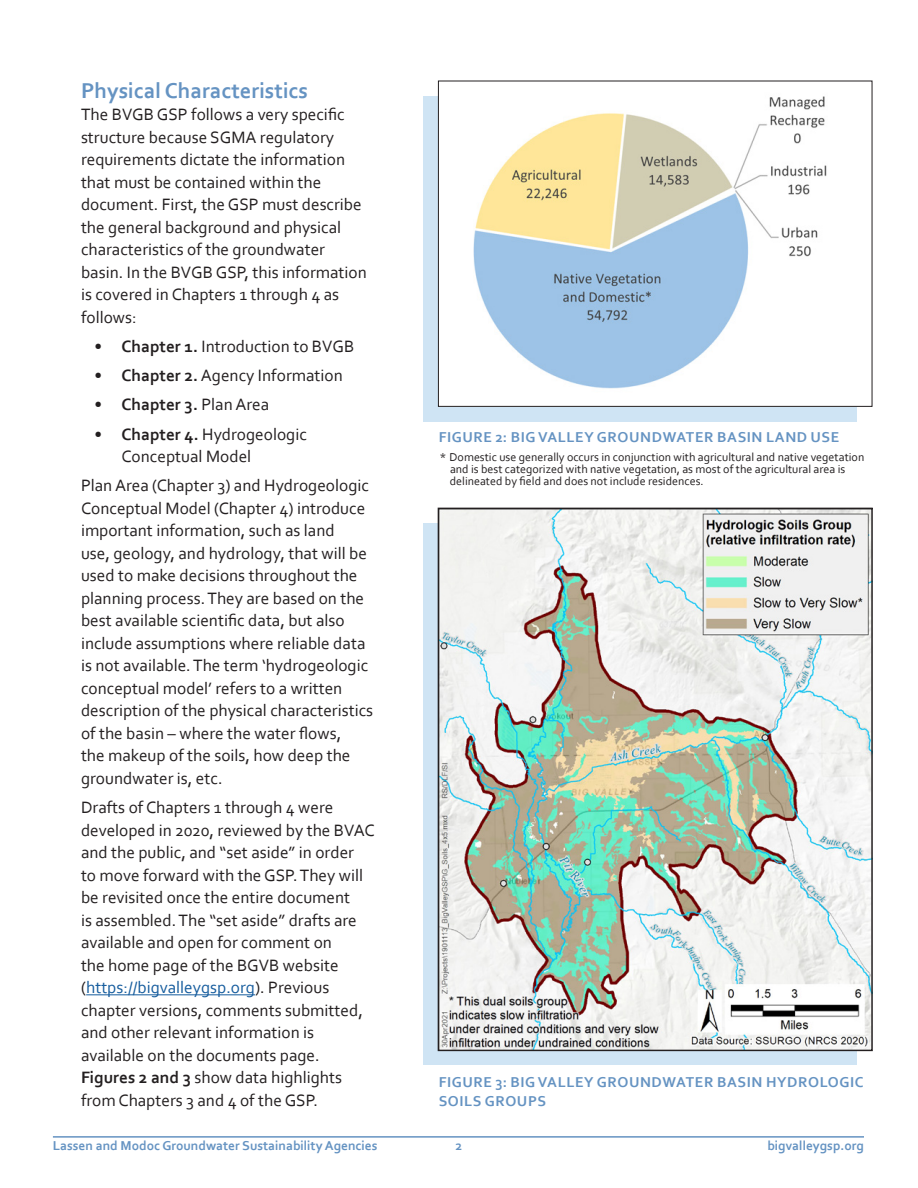
<style>
.page{position:relative;width:918px;height:1188px;background:#fff}
.page>*{position:absolute;margin:0;border:0;box-sizing:border-box;transform-origin:0 0}
.t1{font:700 22.5px "Corbel";color:#6593c2}
.body{font:17.25px/22.5px "Corbel";color:#231f20}
.figure_title{font:700 15px/19.5px "Corbel";letter-spacing:.04em;color:#6593c2}
.t2{font:700 13.5px "Corbel";color:#6593c2}
.body-2{font:12px/12px "Corbel";color:#231f20}
.s1{font-weight:700}
.s2{color:#175d9e}
</style>
<div class="page">
<hr style="left:53px;top:1136px;width:811px;height:2px;background:#6593c2">
<div style="left:423px;top:96px;width:434px;height:325px;background:#cfe4f4"></div>
<hr style="left:86px;top:994px;width:169px;height:1px;background:#175d9e">
<div style="left:423px;top:523px;width:434px;height:542px;background:#cfe4f4"></div>
<div style="left:438px;top:81px;width:434px;height:325px;background:#fff"></div>
<div style="left:438px;top:81px;width:434px;height:326px;border:1px solid #231f20"></div>
<img style="left:441px;top:511px;width:429px;height:537px">
<div style="left:438px;top:508px;width:435px;height:543px;border:2px solid #231f20"></div>
<img style="left:473px;top:96px;width:354px;height:293px">
<h1 class="t1" style="left:81px;top:76px;width:229px">Physical Characteristics</h1>
<p class="body" style="left:81px;top:103px;width:287px">The BVGB GSP follows a very specific structure because SGMA regulatory requirements dictate the information that must be contained within the document. First, the GSP must describe the general background and physical characteristics of the groundwater basin. In the BVGB GSP, this information is covered in Chapters 1 through 4 as follows:</p>
<p class="body" style="left:94px;top:335px;width:261px">• <span class="s1">Chapter 1.</span> Introduction to BVGB</p>
<p class="body" style="left:94px;top:364px;width:250px">• <span class="s1">Chapter 2.</span> Agency Information</p>
<p class="body" style="left:94px;top:393px;width:176px">• <span class="s1">Chapter 3.</span> Plan Area</p>
<p class="body" style="left:122px;top:422px;width:187px;text-indent:-27px">• <span class="s1">Chapter 4.</span> Hydrogeologic<br>Conceptual Model</p>
<p class="body" style="left:81px;top:474px;width:294px">Plan Area (Chapter 3) and Hydrogeologic Conceptual Model (Chapter 4) introduce important information, such as land<br>use, geology, and hydrology, that will be used to make decisions throughout the planning process. They are based on the best available scientific data, but also include assumptions where reliable data is not available. The term ‘hydrogeologic conceptual model’ refers to a written description of the physical characteristics of the basin – where the water flows,<br>the makeup of the soils, how deep the groundwater is, etc.</p>
<p class="body" style="left:81px;top:796px;width:295px">Drafts of Chapters 1 through 4 were developed in 2020, reviewed by the BVAC and the public, and “set aside” in order<br>to move forward with the GSP. They will be revisited once the entire document<br>is assembled. The “set aside” drafts are available and open for comment on<br>the home page of the BGVB website (<span class="s2">https://bigvalleygsp.org</span>). Previous chapter versions, comments submitted, and other relevant information is available on the documents page.<br><span class="s1">Figures 2 and 3</span> show data highlights from Chapters 3 and 4 of the GSP.</p>
<p class="figure_title" style="left:439px;top:426px;width:402px">FIGURE 2: BIG VALLEY GROUNDWATER BASIN LAND USE</p>
<p class="body-2" style="left:450px;top:450px;width:416px;text-indent:-10px">* Domestic use generally occurs in conjunction with agricultural and native vegetation and is best categorized with native vegetation, as most of the agricultural area is delineated by field and does not include residences.</p>
<p class="figure_title" style="left:439px;top:1072px;width:426px">FIGURE 3: BIG VALLEY GROUNDWATER BASIN HYDROLOGIC<br>SOILS GROUPS</p>
<p class="t2" style="left:53px;top:1138px;width:326px">Lassen and Modoc Groundwater Sustainability Agencies</p>
<p class="t2" style="left:456px;top:1138px;width:8px">2</p>
<p class="t2" style="left:767px;top:1138px;width:98px">bigvalleygsp.org</p>
</div>
